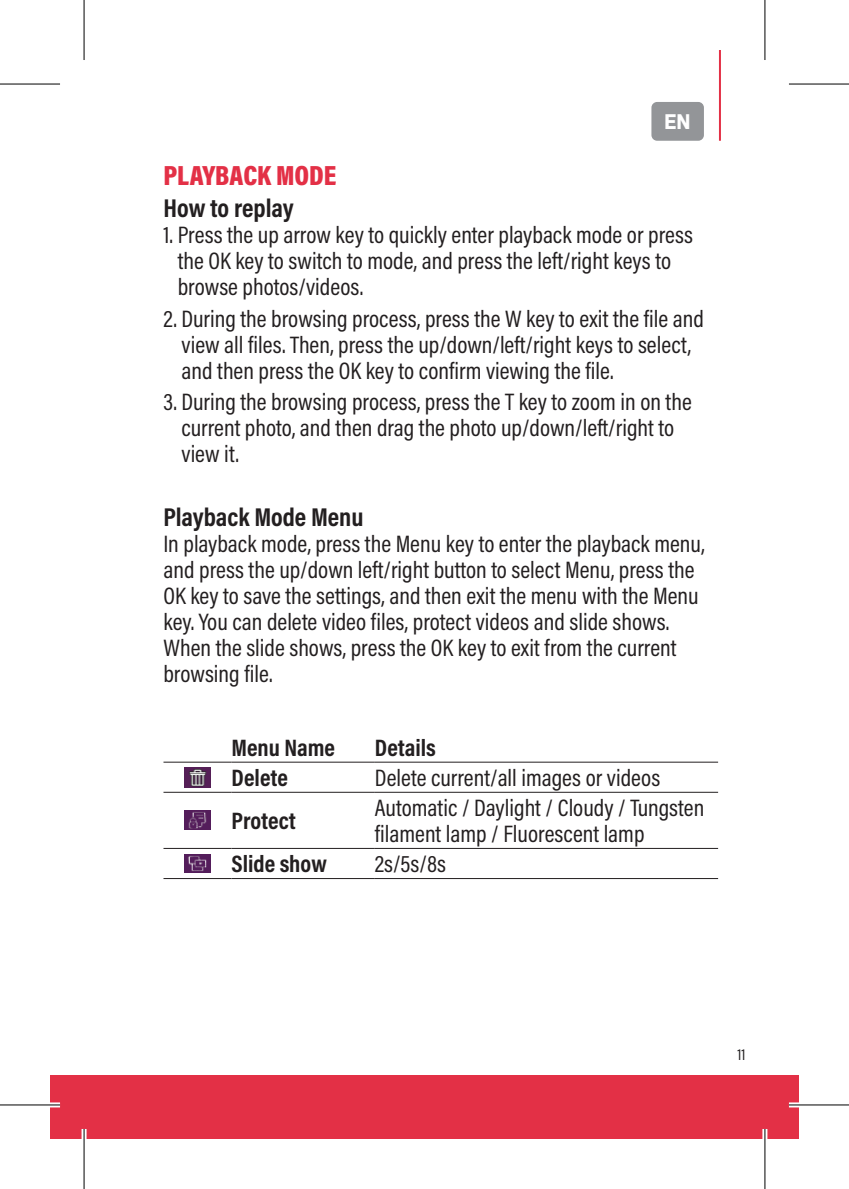
<style>
.page{position:relative;width:849px;height:1189px;background:#fff}
.page>*{position:absolute;margin:0;border:0;box-sizing:border-box;transform-origin:0 0}
.t1{font:900 28px "Acumin Pro Cond";color:#e33046}
.t2{font:700 26px "Acumin Pro Cond";color:#231f20}
.t3{font:24px/26px "Acumin Pro Cond";color:#231f20}
.t4{font:700 24px "Acumin Pro Cond";color:#231f20}
.t5{font:700 20px "Agfa Photo Thalis";color:#fff}
.t6{font:16px "Acumin Pro Cond";color:#231f20}
</style>
<div class="page">
<div style="left:50px;top:1075px;width:34px;height:63px;background:#e33046"></div>
<div style="left:84px;top:1075px;width:714px;height:63px;background:#e33046"></div>
<hr style="left:718px;top:50px;width:2px;height:91px;background:#e33046">
<div style="left:651px;top:102px;width:52px;height:39px;background:#939598;border-radius:6px"></div>
<hr style="left:163px;top:791px;width:68px;height:2px;background:#231f20">
<hr style="left:231px;top:791px;width:144px;height:2px;background:#231f20">
<hr style="left:375px;top:791px;width:343px;height:2px;background:#231f20">
<hr style="left:163px;top:847px;width:68px;height:2px;background:#231f20">
<hr style="left:231px;top:847px;width:144px;height:2px;background:#231f20">
<hr style="left:375px;top:847px;width:343px;height:2px;background:#231f20">
<hr style="left:163px;top:877px;width:68px;height:2px;background:#231f20">
<hr style="left:231px;top:877px;width:144px;height:2px;background:#231f20">
<hr style="left:375px;top:877px;width:343px;height:2px;background:#231f20">
<hr style="left:163px;top:761px;width:68px;height:2px;background:#231f20">
<hr style="left:231px;top:761px;width:144px;height:2px;background:#231f20">
<hr style="left:375px;top:761px;width:343px;height:2px;background:#231f20">
<img style="left:184px;top:767px;width:26px;height:20px">
<img style="left:184px;top:810px;width:26px;height:20px">
<img style="left:184px;top:854px;width:26px;height:18px">
<svg style="left:0;top:1102px;width:60px;height:5px"></svg>
<svg style="left:789px;top:1102px;width:59px;height:5px"></svg>
<hr style="left:82px;top:1128px;width:4px;height:60px;background:#fff">
<svg style="left:765px;top:0;width:1px;height:60px"></svg>
<svg style="left:762px;top:1129px;width:5px;height:59px"></svg>
<hr style="left:0;top:83px;width:60px;height:2px;background:#000">
<hr style="left:788px;top:83px;width:60px;height:2px;background:#000">
<hr style="left:0;top:1104px;width:60px;height:1px;background:#000">
<hr style="left:788px;top:1104px;width:60px;height:1px;background:#000">
<hr style="left:83px;top:0;width:2px;height:60px;background:#000">
<hr style="left:83px;top:1128px;width:2px;height:60px;background:#000">
<hr style="left:764px;top:0;width:1px;height:60px;background:#000">
<hr style="left:764px;top:1128px;width:1px;height:60px;background:#000">
<p class="t5" style="left:664px;top:109px;width:28px">EN</p>
<p class="t1" style="left:163px;top:157px;width:174px">PLAYBACK MODE</p>
<p class="t2" style="left:163px;top:191px;width:132px">How to replay</p>
<p class="t3" style="left:178px;top:221px;width:516px;text-indent:-14px">1. Press the up arrow key to quickly enter playback mode or press the OK key to switch to mode, and press the left/right keys to browse photos/videos.</p>
<p class="t3" style="left:181px;top:305px;width:524px;text-indent:-18px">2. During the browsing process, press the W key to exit the file and view all files. Then, press the up/down/left/right keys to select, and then press the OK key to confirm viewing the file.</p>
<p class="t3" style="left:181px;top:388px;width:511px;text-indent:-18px">3. During the browsing process, press the T key to zoom in on the current photo, and then drag the photo up/down/left/right to view it.</p>
<p class="t2" style="left:163px;top:499px;width:201px">Playback Mode Menu</p>
<p class="t3" style="left:163px;top:530px;width:542px">In playback mode, press the Menu key to enter the playback menu, and press the up/down left/right button to select Menu, press the OK key to save the settings, and then exit the menu with the Menu key. You can delete video files, protect videos and slide shows.<br>When the slide shows, press the OK key to exit from the current browsing file.</p>
<p class="t4" style="left:231px;top:731px;width:105px">Menu Name</p>
<p class="t4" style="left:375px;top:731px;width:63px">Details</p>
<p class="t4" style="left:231px;top:762px;width:58px">Delete</p>
<p class="t3" style="left:375px;top:764px;width:287px">Delete current/all images or videos</p>
<p class="t4" style="left:231px;top:805px;width:66px">Protect</p>
<p class="t3" style="left:375px;top:794px;width:331px">Automatic / Daylight / Cloudy / Tungsten filament lamp / Fluorescent lamp</p>
<p class="t4" style="left:231px;top:848px;width:97px">Slide show</p>
<p class="t3" style="left:375px;top:850px;width:73px">2s/5s/8s</p>
<p class="t6" style="left:737px;top:1044px;width:9px">11</p>
</div>
